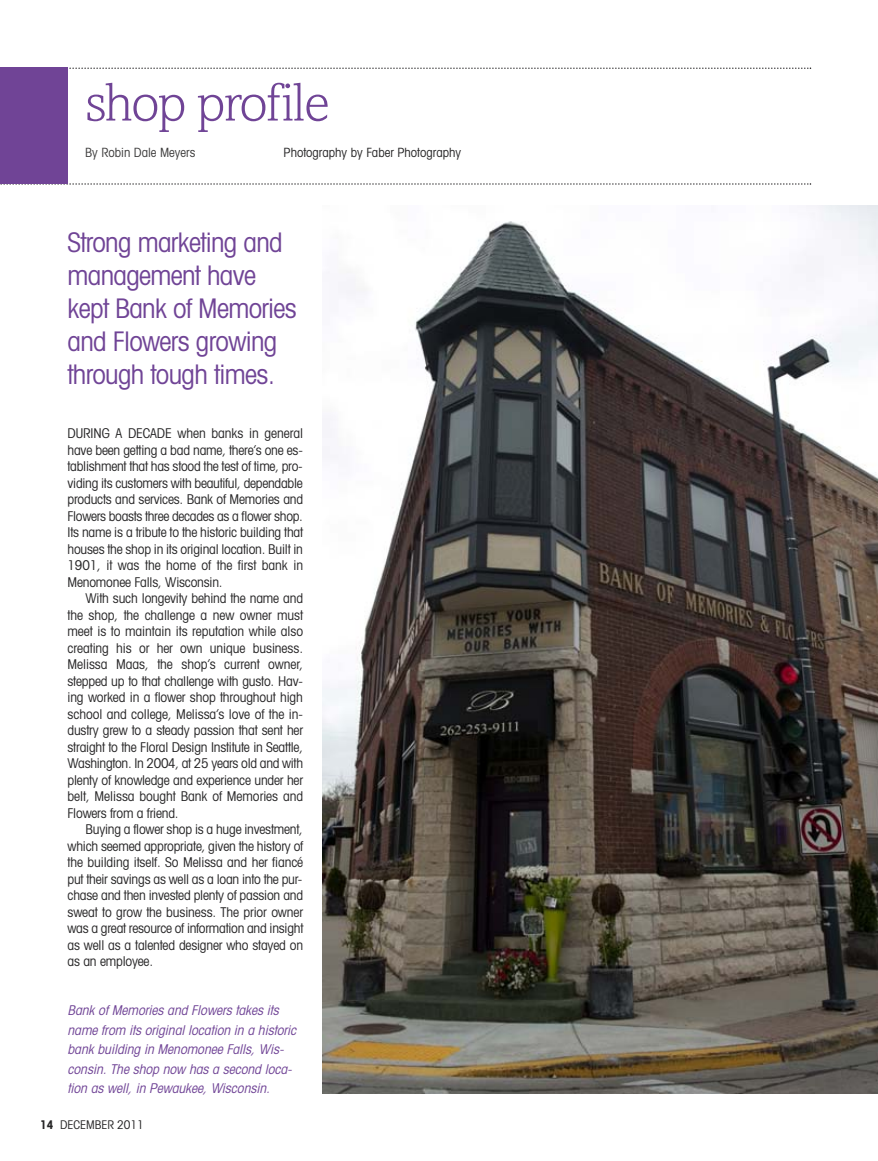
<style>
.page{position:relative;width:878px;height:1161px;background:#fff}
.page>*{position:absolute;margin:0;border:0;box-sizing:border-box;transform-origin:0 0}
.t1{font:300 54px "Amasis";letter-spacing:-.025em;color:#704496}
.t2{font:condensed 27px/33px "Avant Garde";letter-spacing:-.025em;color:#704496}
.t3{font:condensed 13.5px/16.5px "Avant Garde";letter-spacing:-.015em;color:#272627;text-align:justify}
.t4{font:italic condensed 13.5px/19.5px "Avant Garde";color:#704496}
.t5{font:condensed 12.75px "Avant Garde";color:#272627}
.t6{font:condensed 12.75px "Avant Garde";color:#3d3c3c}
.t7{font:condensed 12px "Avant Garde";color:#272627}
.s1{font-weight:700}
</style>
<div class="page">
<svg style="left:0;top:183px;width:811px;height:2px"></svg>
<svg style="left:69px;top:68px;width:742px;height:1px"></svg>
<div style="left:0;top:68px;width:68px;height:116px;background:#704496"></div>
<img style="left:322px;top:205px;width:556px;height:889px">
<h1 class="t1" style="left:85px;top:84px;width:246px">shop profile</h1>
<p class="t6" style="left:85px;top:148px;width:112px">By Robin Dale Meyers</p>
<p class="t5" style="left:283px;top:148px;width:179px">Photography by Faber Photography</p>
<h2 class="t2" style="left:68px;top:229px;width:231px">Strong marketing and management have kept Bank of Memories and Flowers growing through tough times.</h2>
<p class="t3" style="left:68px;top:427px;width:237px">DURING A DECADE when banks in general have been getting a bad name, there’s one es&shy;tablishment that has stood the test of time, pro&shy;viding its customers with beautiful, dependable products and services. Bank of Memories and Flowers boasts three decades as a flower shop.<br>Its name is a tribute to the historic building that houses the shop in its original location. Built in 1901, it was the home of the first bank in Menomonee Falls, Wisconsin.</p>
<p class="t3" style="left:68px;top:591px;width:237px;text-indent:18px">With such longevity behind the name and the shop, the challenge a new owner must meet is to maintain its reputation while also creating his or her own unique business.<br>Melissa Maas, the shop’s current owner, stepped up to that challenge with gusto. Hav&shy;ing worked in a flower shop throughout high school and college, Melissa’s love of the in&shy;dustry grew to a steady passion that sent her straight to the Floral Design Institute in Seattle, Washington. In 2004, at 25 years old and with plenty of knowledge and experience under her belt, Melissa bought Bank of Memories and Flowers from a friend.</p>
<p class="t3" style="left:68px;top:822px;width:237px;text-indent:18px">Buying a flower shop is a huge investment, which seemed appropriate, given the history of the building itself. So Melissa and her fiancé put their savings as well as a loan into the pur&shy;chase and then invested plenty of passion and sweat to grow the business. The prior owner was a great resource of information and insight as well as a talented designer who stayed on as an employee.</p>
<p class="t4" style="left:68px;top:1002px;width:233px">Bank of Memories and Flowers takes its name from its original location in a historic bank building in Menomonee Falls, Wis&shy;consin. The shop now has a second loca&shy;tion as well, in Pewaukee, Wisconsin.</p>
<p class="t7" style="left:40px;top:1120px;width:105px"><span class="s1">14</span> DECEMBER 2011</p>
</div>
